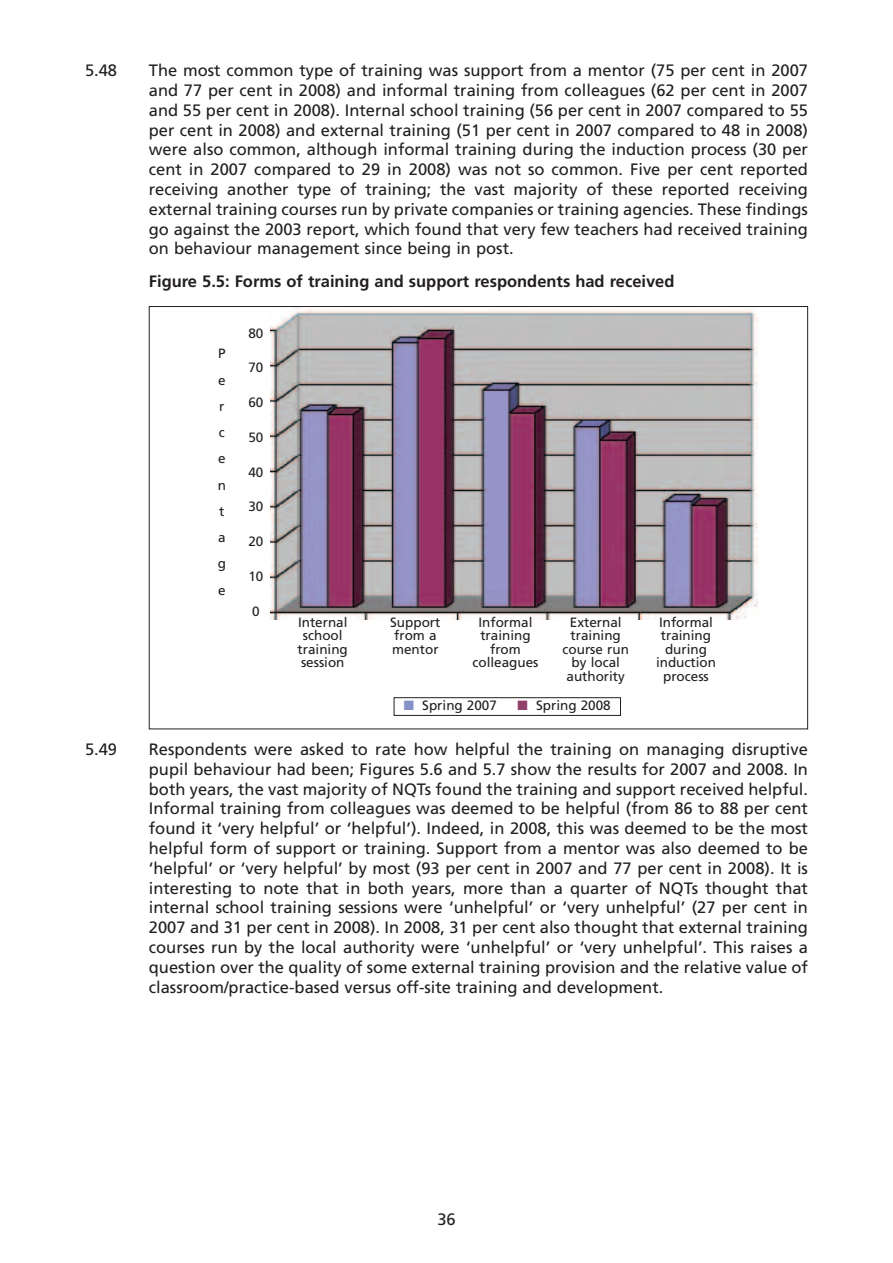
<style>
.page{position:relative;width:893px;height:1263px;background:#fff}
.page>*{position:absolute;margin:0;border:0;box-sizing:border-box;transform-origin:0 0}
.t1{font:16.5px/19.8px "Frutiger";color:#231f20;text-align:justify}
.t2{font:700 16.5px "Frutiger";color:#231f20}
.t3{font:13.5px/13.5px "Frutiger";color:#231f20;text-align:center}
.s1{color:#8692c7}
.s2{color:#914069}
</style>
<div class="page">
<img style="left:271px;top:308px;width:487px;height:311px">
<div style="left:394px;top:697px;width:227px;height:19px;border:1px solid #231f20"></div>
<p class="t1" style="left:85px;top:62px;width:34px">5.48</p>
<p class="t1" style="left:149px;top:62px;width:661px">The most common type of training was support from a mentor (75 per cent in 2007 and 77 per cent in 2008) and informal training from colleagues (62 per cent in 2007 and 55 per cent in 2008). Internal school training (56 per cent in 2007 compared to 55 per cent in 2008) and external training (51 per cent in 2007 compared to 48 in 2008) were also common, although informal training during the induction process (30 per cent in 2007 compared to 29 in 2008) was not so common. Five per cent reported receiving another type of training; the vast majority of these reported receiving external training courses run by private companies or training agencies. These findings go against the 2003 report, which found that very few teachers had received training on behaviour management since being in post.</p>
<p class="t2" style="left:149px;top:275px;width:527px">Figure 5.5: Forms of training and support respondents had received</p>
<p class="t3" style="left:218px;top:341px;width:10px;line-height:26.2px;text-align:justify">P e r c e n t a g e</p>
<p class="t3" style="left:248px;top:327px;width:17px">80</p>
<p class="t3" style="left:248px;top:362px;width:17px">70</p>
<p class="t3" style="left:248px;top:397px;width:17px">60</p>
<p class="t3" style="left:248px;top:431px;width:17px">50</p>
<p class="t3" style="left:248px;top:466px;width:17px">40</p>
<p class="t3" style="left:248px;top:501px;width:17px">30</p>
<p class="t3" style="left:248px;top:536px;width:17px">20</p>
<p class="t3" style="left:248px;top:570px;width:17px">10</p>
<p class="t3" style="left:252px;top:605px;width:9px">0</p>
<p class="t3" style="left:298px;top:616px;width:52px">Internal school training session</p>
<p class="t3" style="left:390px;top:616px;width:52px;text-align:left">Support from a mentor</p>
<p class="t3" style="left:472px;top:616px;width:67px">Informal training from colleagues</p>
<p class="t3" style="left:562px;top:616px;width:68px">External training course run by local authority</p>
<p class="t3" style="left:656px;top:616px;width:61px">Informal training during induction process</p>
<p class="t3" style="left:404px;top:700px;width:95px"><span class="s1">■</span> Spring 2007</p>
<p class="t3" style="left:518px;top:700px;width:95px"><span class="s2">■</span> Spring 2008</p>
<p class="t1" style="left:85px;top:741px;width:34px">5.49</p>
<p class="t1" style="left:149px;top:741px;width:661px">Respondents were asked to rate how helpful the training on managing disruptive pupil behaviour had been; Figures 5.6 and 5.7 show the results for 2007 and 2008. In both years, the vast majority of NQTs found the training and support received helpful.<br>Informal training from colleagues was deemed to be helpful (from 86 to 88 per cent found it ‘very helpful’ or ‘helpful’). Indeed, in 2008, this was deemed to be the most helpful form of support or training. Support from a mentor was also deemed to be ‘helpful’ or ‘very helpful’ by most (93 per cent in 2007 and 77 per cent in 2008). It is interesting to note that in both years, more than a quarter of NQTs thought that internal school training sessions were ‘unhelpful’ or ‘very unhelpful’ (27 per cent in 2007 and 31 per cent in 2008). In 2008, 31 per cent also thought that external training courses run by the local authority were ‘unhelpful’ or ‘very unhelpful’. This raises a question over the quality of some external training provision and the relative value of classroom/practice-based versus off-site training and development.</p>
<p class="t1" style="left:437px;top:1211px;width:20px">36</p>
</div>
